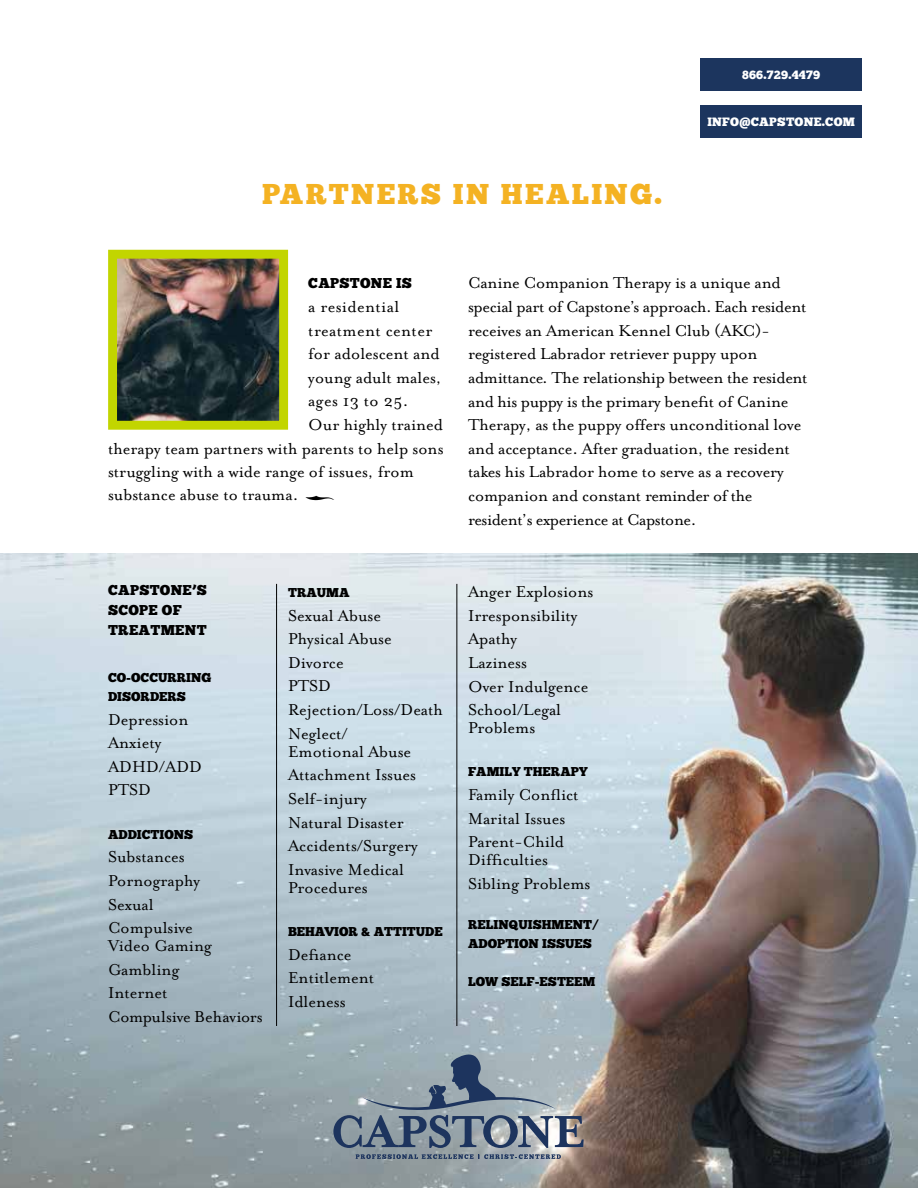
<style>
.page{position:relative;width:918px;height:1188px;background:#fff}
.page>*{position:absolute;margin:0;border:0;box-sizing:border-box;transform-origin:0 0}
.t1{font:28.5px "Chunk Five Ex";letter-spacing:.08em;color:#f4b223}
.t2{font:18.15px/23.5px "Mrs Eaves Roman";color:#000}
.t3{font:18.15px "Mrs Eaves Roman";letter-spacing:.02em;color:#000}
.t4{font:14.1px/20.2px "Chunk Five Ex";letter-spacing:.02em;color:#000}
.t5{font:12.75px/18.8px "Chunk Five Ex";color:#000}
.t6{font:12px "Chunk Five Ex";letter-spacing:.02em;color:#fff}
</style>
<div class="page">
<img style="left:0;top:554px;width:918px;height:634px">
<div style="left:700px;top:105px;width:162px;height:33px;background:#1c355e"></div>
<div style="left:700px;top:58px;width:162px;height:33px;background:#1c355e"></div>
<hr style="left:276px;top:584px;width:1px;height:442px;background:#000">
<hr style="left:456px;top:584px;width:1px;height:442px;background:#000">
<svg style="left:333px;top:1055px;width:251px;height:93px;background:#8896a2"></svg>
<svg style="left:356px;top:1154px;width:205px;height:5px"></svg>
<img style="left:108px;top:249px;width:181px;height:181px">
<p class="t6" style="left:742px;top:66px;width:80px">866.729.4479</p>
<h1 class="t1" style="left:262px;top:172px;width:401px">PARTNERS IN HEALING.</h1>
<p class="t6" style="left:707px;top:113px;width:149px">INFO@CAPSTONE.COM</p>
<p class="t4" style="left:308px;top:273px;width:105px">CAPSTONE IS</p>
<p class="t3" style="left:308px;top:297px;width:93px">a residential</p>
<p class="t3" style="left:308px;top:320px;width:126px">treatment center</p>
<p class="t2" style="left:308px;top:342px;width:133px">for adolescent and</p>
<p class="t2" style="left:308px;top:366px;width:135px">young adult males,</p>
<p class="t3" style="left:308px;top:391px;width:102px">ages 13 to 25.</p>
<p class="t2" style="left:308px;top:413px;width:136px">Our highly trained</p>
<p class="t2" style="left:108px;top:437px;width:337px">therapy team partners with parents to help sons</p>
<p class="t2" style="left:108px;top:460px;width:307px">struggling with a wide range of issues, from</p>
<p class="t2" style="left:108px;top:483px;width:192px">substance abuse to trauma.</p>
<p class="t4" style="left:108px;top:579px;width:100px">CAPSTONE’S<br>SCOPE OF<br>TREATMENT</p>
<p class="t5" style="left:108px;top:668px;width:105px">CO-OCCURRING<br>DISORDERS</p>
<p class="t2" style="left:108px;top:708px;width:96px">Depression<br>Anxiety<br>ADHD/ADD<br>PTSD</p>
<p class="t5" style="left:108px;top:825px;width:87px">ADDICTIONS</p>
<p class="t2" style="left:108px;top:845px;width:94px">Substances<br>Pornography<br>Sexual<br>Compulsive</p>
<p class="t2" style="left:108px;top:934px;width:156px">Video Gaming<br>Gambling<br>Internet<br>Compulsive Behaviors</p>
<p class="t5" style="left:288px;top:583px;width:63px">TRAUMA</p>
<p class="t2" style="left:288px;top:604px;width:157px">Sexual Abuse<br>Physical Abuse<br>Divorce<br>PTSD<br>Rejection/Loss/Death<br>Neglect/</p>
<p class="t2" style="left:288px;top:740px;width:131px">Emotional Abuse<br>Attachment Issues<br>Self-injury<br>Natural Disaster<br>Accidents/Surgery<br>Invasive Medical</p>
<p class="t2" style="left:288px;top:876px;width:81px">Procedures</p>
<p class="t5" style="left:288px;top:922px;width:156px">BEHAVIOR &amp; ATTITUDE</p>
<p class="t2" style="left:288px;top:943px;width:88px">Defiance<br>Entitlement<br>Idleness</p>
<p class="t2" style="left:468px;top:272px;width:341px">Canine Companion Therapy is a unique and special part of Capstone’s approach. Each resident receives an American Kennel Club (AKC)- registered Labrador retriever puppy upon admittance. The relationship between the resident and his puppy is the primary benefit of Canine Therapy, as the puppy offers unconditional love and acceptance. After graduation, the resident takes his Labrador home to serve as a recovery companion and constant reminder of the resident’s experience at Capstone.</p>
<p class="t2" style="left:468px;top:580px;width:127px">Anger Explosions<br>Irresponsibility<br>Apathy<br>Laziness<br>Over Indulgence<br>School/Legal</p>
<p class="t2" style="left:468px;top:716px;width:69px">Problems</p>
<p class="t5" style="left:468px;top:762px;width:121px">FAMILY THERAPY</p>
<p class="t2" style="left:468px;top:783px;width:112px">Family Conflict<br>Marital Issues<br>Parent-Child</p>
<p class="t2" style="left:468px;top:848px;width:124px">Difficulties<br>Sibling Problems</p>
<p class="t5" style="left:468px;top:915px;width:133px">RELINQUISHMENT/<br>ADOPTION ISSUES</p>
<p class="t5" style="left:468px;top:971px;width:129px">LOW SELF-ESTEEM</p>
</div>
